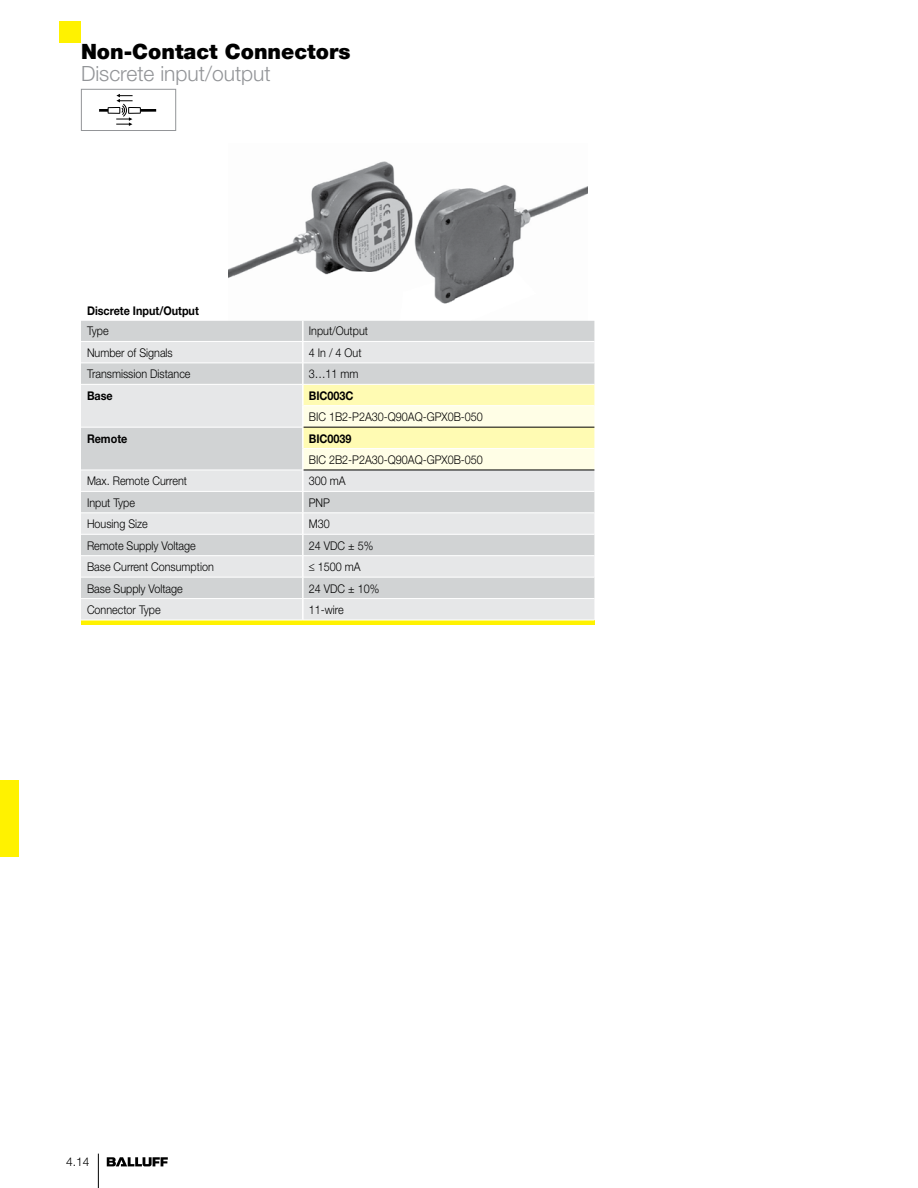
<style>
.page{position:relative;width:918px;height:1188px;background:#fff}
.page>*{position:absolute;margin:0;border:0;box-sizing:border-box;transform-origin:0 0}
.t1{font:900 21px "Helvetica Neue LT";color:#000}
.t2{font:300 21px "Helvetica Neue LT";color:#939598}
.t3{font:300 12px "Helvetica Neue LT";color:#000;scale:.9 1}
.t4{font:700 12px "Helvetica Neue LT";color:#000;scale:.9 1}
.t5{font:300 12px "Helvetica Neue LT";color:#000}
</style>
<div class="page">
<hr style="left:98px;top:1154px;width:1px;height:34px;background:#000">
<svg style="left:107px;top:1157px;width:61px;height:9px"></svg>
<div style="left:60px;top:21px;width:21px;height:21px;background:#fff200"></div>
<div style="left:0;top:781px;width:18px;height:76px;background:#fff200"></div>
<img style="left:229px;top:161px;width:359px;height:160px">
<div style="left:81px;top:321px;width:513px;height:20px;background:#d1d3d4"></div>
<svg style="left:81px;top:342px;width:513px;height:278px;background:#dddedf"></svg>
<svg style="left:304px;top:385px;width:290px;height:85px;background:#fcf9ca"></svg>
<div style="left:81px;top:620px;width:513px;height:5px;background:#fff200"></div>
<hr style="left:302px;top:321px;width:2px;height:20px;background:#fff">
<hr style="left:302px;top:342px;width:2px;height:21px;background:#fff">
<hr style="left:302px;top:363px;width:2px;height:21px;background:#fff">
<hr style="left:302px;top:385px;width:2px;height:21px;background:#fff">
<hr style="left:302px;top:406px;width:2px;height:21px;background:#fff">
<hr style="left:302px;top:427px;width:2px;height:22px;background:#fff">
<hr style="left:302px;top:449px;width:2px;height:21px;background:#fff">
<hr style="left:302px;top:470px;width:2px;height:21px;background:#fff">
<hr style="left:302px;top:492px;width:2px;height:21px;background:#fff">
<hr style="left:302px;top:513px;width:2px;height:21px;background:#fff">
<hr style="left:302px;top:534px;width:2px;height:22px;background:#fff">
<hr style="left:302px;top:556px;width:2px;height:21px;background:#fff">
<hr style="left:302px;top:577px;width:2px;height:21px;background:#fff">
<hr style="left:302px;top:599px;width:2px;height:21px;background:#fff">
<hr style="left:81px;top:363px;width:222px;height:1px;background:#fff">
<hr style="left:303px;top:363px;width:291px;height:1px;background:#fff">
<hr style="left:81px;top:384px;width:222px;height:1px;background:#fff">
<hr style="left:303px;top:384px;width:291px;height:1px;background:#fff">
<hr style="left:304px;top:405px;width:290px;height:1px;background:#fff">
<hr style="left:81px;top:427px;width:221px;height:1px;background:#fff">
<hr style="left:304px;top:448px;width:290px;height:1px;background:#fff">
<hr style="left:81px;top:470px;width:221px;height:1px;background:#fff">
<hr style="left:81px;top:491px;width:222px;height:1px;background:#fff">
<hr style="left:303px;top:491px;width:291px;height:1px;background:#fff">
<hr style="left:81px;top:513px;width:222px;height:1px;background:#fff">
<hr style="left:303px;top:513px;width:291px;height:1px;background:#fff">
<hr style="left:81px;top:534px;width:222px;height:1px;background:#fff">
<hr style="left:303px;top:534px;width:291px;height:1px;background:#fff">
<hr style="left:81px;top:555px;width:222px;height:1px;background:#fff">
<hr style="left:303px;top:555px;width:291px;height:1px;background:#fff">
<hr style="left:81px;top:577px;width:222px;height:1px;background:#fff">
<hr style="left:303px;top:577px;width:291px;height:1px;background:#fff">
<hr style="left:81px;top:598px;width:222px;height:1px;background:#fff">
<hr style="left:303px;top:598px;width:291px;height:1px;background:#fff">
<hr style="left:81px;top:620px;width:222px;height:1px;background:#fff">
<hr style="left:303px;top:620px;width:291px;height:1px;background:#fff">
<hr style="left:304px;top:427px;width:290px;height:1px;background:#000">
<hr style="left:304px;top:470px;width:290px;height:1px;background:#000">
<hr style="left:140px;top:109px;width:16px;height:3px;background:#000">
<div style="left:128px;top:107px;width:13px;height:7px;border:1px solid #000"></div>
<svg style="left:99px;top:94px;width:34px;height:32px"></svg>
<div style="left:81px;top:89px;width:95px;height:42px;border:1px solid #939598"></div>
<h1 class="t1" style="left:81px;top:39px;width:271px">Non-Contact Connectors</h1>
<h1 class="t2" style="left:81px;top:61px;width:191px">Discrete input/output</h1>
<p class="t4" style="left:87px;top:303px;width:126px">Discrete Input/Output</p>
<p class="t3" style="left:87px;top:324px;width:26px">Type</p>
<p class="t3" style="left:309px;top:324px;width:67px">Input/Output</p>
<p class="t3" style="left:87px;top:345px;width:97px">Number of Signals</p>
<p class="t3" style="left:309px;top:345px;width:60px">4 In / 4 Out</p>
<p class="t3" style="left:87px;top:367px;width:117px">Transmission Distance</p>
<p class="t3" style="left:309px;top:367px;width:57px">3…11 mm</p>
<p class="t4" style="left:87px;top:388px;width:30px">Base</p>
<p class="t4" style="left:309px;top:388px;width:51px">BIC003C</p>
<p class="t3" style="left:309px;top:410px;width:195px">BIC 1B2-P2A30-Q90AQ-GPX0B-050</p>
<p class="t4" style="left:87px;top:431px;width:46px">Remote</p>
<p class="t4" style="left:309px;top:431px;width:49px">BIC0039</p>
<p class="t3" style="left:309px;top:452px;width:195px">BIC 2B2-P2A30-Q90AQ-GPX0B-050</p>
<p class="t3" style="left:87px;top:474px;width:113px">Max. Remote Current</p>
<p class="t3" style="left:309px;top:474px;width:42px">300 mA</p>
<p class="t3" style="left:87px;top:495px;width:55px">Input Type</p>
<p class="t3" style="left:309px;top:495px;width:25px">PNP</p>
<p class="t3" style="left:87px;top:517px;width:69px">Housing Size</p>
<p class="t3" style="left:309px;top:517px;width:25px">M30</p>
<p class="t3" style="left:87px;top:538px;width:122px">Remote Supply Voltage</p>
<p class="t3" style="left:309px;top:538px;width:73px">24 VDC ± 5%</p>
<p class="t3" style="left:87px;top:560px;width:142px">Base Current Consumption</p>
<p class="t3" style="left:309px;top:560px;width:59px">≤ 1500 mA</p>
<p class="t3" style="left:87px;top:581px;width:108px">Base Supply Voltage</p>
<p class="t3" style="left:309px;top:581px;width:80px">24 VDC ± 10%</p>
<p class="t3" style="left:87px;top:602px;width:83px">Connector Type</p>
<p class="t3" style="left:309px;top:602px;width:40px">11-wire</p>
<p class="t5" style="left:66px;top:1155px;width:25px">4.14</p>
</div>
